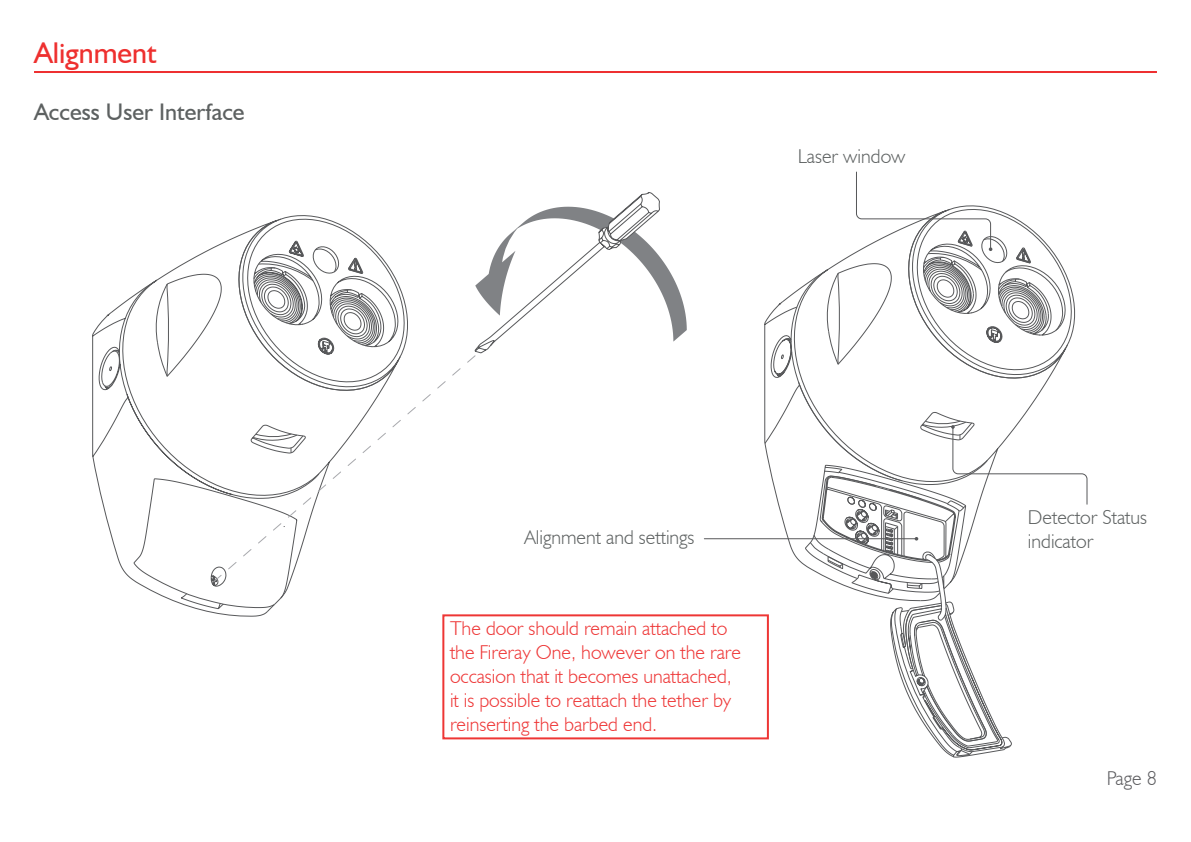
<style>
.page{position:relative;width:1191px;height:842px;background:#fff}
.page>*{position:absolute;margin:0;border:0;box-sizing:border-box;transform-origin:0 0}
.t1{font:30px "Humanist 521 BT";color:#ee302f}
.t2{font:24px "Humanist 521 BT";color:#5d6161}
.t3{font:300 20px/24px "Humanist 521 BT";color:#ee3636}
.t4{font:300 20px "Humanist 521 BT";color:#5d6161}
.t5{font:300 20px "Humanist 521 BT";color:#5c5c5f}
</style>
<div class="page">
<hr style="left:34px;top:71px;width:1123px;height:2px;background:#ee3031">
<svg style="left:788px;top:540px;width:224px;height:216px"></svg>
<svg style="left:704px;top:171px;width:384px;height:369px"></svg>
<svg style="left:914px;top:537px;width:4px;height:4px"></svg>
<svg style="left:951px;top:425px;width:3px;height:4px"></svg>
<svg style="left:988px;top:247px;width:4px;height:4px"></svg>
<div style="left:442px;top:614px;width:327px;height:125px;border:2px solid #ee3635"></div>
<svg style="left:92px;top:322px;width:175px;height:295px"></svg>
<svg style="left:101px;top:215px;width:307px;height:398px"></svg>
<svg style="left:212px;top:355px;width:264px;height:228px"></svg>
<svg style="left:474px;top:192px;width:213px;height:162px"></svg>
<p class="t1" style="left:34px;top:35px;width:124px">Alignment</p>
<p class="t2" style="left:34px;top:97px;width:212px">Access User Interface</p>
<p class="t4" style="left:797px;top:144px;width:109px">Laser window</p>
<p class="t4" style="left:524px;top:525px;width:171px">Alignment and settings</p>
<p class="t3" style="left:450px;top:615px;width:292px">The door should remain attached to the Fireray One, however on the rare occasion that it becomes unattached, it is possible to reattach the tether by reinserting the barbed end.</p>
<p class="t4" style="left:1028px;top:505px;width:121px">Detector Status</p>
<p class="t4" style="left:1028px;top:529px;width:67px">indicator</p>
<p class="t5" style="left:1106px;top:766px;width:52px">Page 8</p>
</div>
